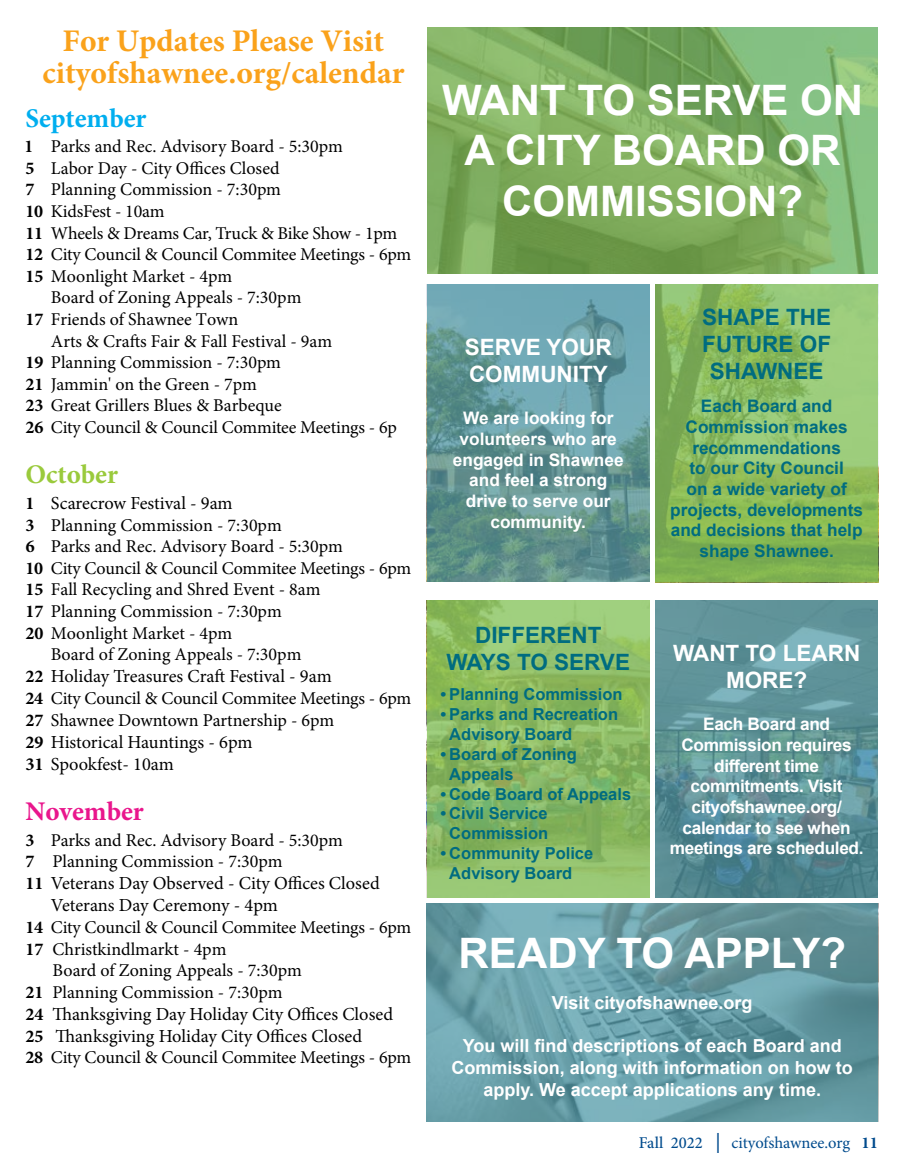
<style>
.page{position:relative;width:905px;height:1175px;background:#fff}
.page>*{position:absolute;margin:0;border:0;box-sizing:border-box;transform-origin:0 0}
.t1{font:700 42px/50.4px "Arial";color:#fff;text-align:center}
.t2{font:700 31.5px/31.5px "Minion Pro";color:#faa21b;text-align:center}
.t3{font:700 27px "Minion Pro";color:#00aeef}
.t4{font:700 27px "Minion Pro";color:#e9168c}
.t5{font:700 27px "Minion Pro";color:#9aca3c}
.t6{font:700 22.5px/27px "Arial";color:#006c80;text-align:center}
.t7{font:700 22.5px/27px "Arial";color:#fff}
.t8{font:18.3px/22px "Minion Pro";color:#000}
.t9{font:18px/21.6px "Minion Pro";color:#000}
.t10{font:700 18px/21.6px "Arial";color:#fff;text-align:center}
.t11{font:700 17.25px/20.7px "Arial";color:#006c80;text-align:center}
.t12{font:700 17.25px/20.7px "Arial";letter-spacing:-.02em;color:#fff;text-align:center}
.t13{font:700 17.25px/20.7px "Arial";color:#fff;text-align:center}
.t14{font:700 16.5px/19.8px "Arial";color:#006c80}
.t15{font:16.5px "Minion Pro";letter-spacing:-.005em;color:#004b8d}
.s1{font-weight:700}
.s2{font-weight:700;font-size:18px}
.s3{font-weight:500}
.s4{font-family:"Arial Narrow"}
</style>
<div class="page">
<svg style="left:427px;top:27px;width:451px;height:246px;background:#7eae63"></svg>
<svg style="left:655px;top:285px;width:223px;height:297px;background:#8cbc61"></svg>
<svg style="left:427px;top:284px;width:222px;height:297px;background:#65999b"></svg>
<svg style="left:427px;top:601px;width:222px;height:297px;background:#8cbb65"></svg>
<svg style="left:427px;top:903px;width:451px;height:218px;background:#679ca5"></svg>
<svg style="left:655px;top:601px;width:223px;height:297px;background:#5c9097"></svg>
<h2 class="t2" style="left:42px;top:25px;width:363px">For Updates Please Visit cityofshawnee.org/calendar</h2>
<h3 class="t3" style="left:25px;top:99px;width:123px">September</h3>
<p class="t9" style="left:25px;top:136px;width:319px"><span class="s1">1</span> Parks and Rec. Advisory Board - 5:30pm</p>
<p class="t9" style="left:25px;top:157px;width:256px"><span class="s1">5</span> Labor Day - City Offices Closed</p>
<p class="t9" style="left:25px;top:179px;width:257px"><span class="s1">7</span> Planning Commission - 7:30pm</p>
<p class="t9" style="left:25px;top:200px;width:141px"><span class="s1">10</span> KidsFest - 10am</p>
<p class="t9" style="left:25px;top:222px;width:373px"><span class="s1">11</span> Wheels &amp; Dreams Car, Truck &amp; Bike Show - 1pm</p>
<p class="t9" style="left:25px;top:244px;width:387px"><span class="s1">12</span> City Council &amp; Council Commitee Meetings - 6pm</p>
<p class="t9" style="left:25px;top:265px;width:208px"><span class="s1">15</span> Moonlight Market - 4pm</p>
<p class="t9" style="left:51px;top:287px;width:252px">Board of Zoning Appeals - 7:30pm</p>
<p class="t9" style="left:25px;top:308px;width:214px"><span class="s1">17</span> Friends of Shawnee Town</p>
<p class="t9" style="left:51px;top:330px;width:283px">Arts &amp; Crafts Fair &amp; Fall Festival - 9am</p>
<p class="t9" style="left:25px;top:352px;width:257px"><span class="s1">19</span> Planning Commission - 7:30pm</p>
<p class="t9" style="left:25px;top:373px;width:233px"><span class="s1">21</span> Jammin' on the Green - 7pm</p>
<p class="t9" style="left:25px;top:395px;width:258px"><span class="s1">23</span> Great Grillers Blues &amp; Barbeque</p>
<p class="t9" style="left:25px;top:416px;width:373px"><span class="s1">26</span> City Council &amp; Council Commitee Meetings - 6p</p>
<h3 class="t5" style="left:25px;top:456px;width:94px">October</h3>
<p class="t8" style="left:25px;top:492px;width:209px"><span class="s2">1</span> Scarecrow Festival - 9am</p>
<p class="t9" style="left:25px;top:514px;width:258px"><span class="s1">3</span> Planning Commission - 7:30pm</p>
<p class="t9" style="left:25px;top:536px;width:319px"><span class="s1">6</span> Parks and Rec. Advisory Board - 5:30pm</p>
<p class="t9" style="left:25px;top:557px;width:387px"><span class="s1">10</span> City Council &amp; Council Commitee Meetings - 6pm</p>
<p class="t9" style="left:25px;top:579px;width:296px"><span class="s1">15</span> Fall Recycling and Shred Event - 8am</p>
<p class="t9" style="left:25px;top:600px;width:258px"><span class="s1">17</span> Planning Commission - 7:30pm</p>
<p class="t9" style="left:25px;top:622px;width:208px"><span class="s1">20</span> Moonlight Market - 4pm</p>
<p class="t9" style="left:51px;top:644px;width:252px">Board of Zoning Appeals - 7:30pm</p>
<p class="t8" style="left:25px;top:665px;width:308px"><span class="s2">22</span> Holiday Treasures Craft Festival - 9am</p>
<p class="t9" style="left:25px;top:687px;width:387px"><span class="s1">24</span> City Council &amp; Council Commitee Meetings - 6pm<br><span class="s1">27</span> Shawnee Downtown Partnership - 6pm</p>
<p class="t8" style="left:25px;top:730px;width:228px"><span class="s2">29</span> Historical Hauntings - 6pm<br><span class="s1">31</span> Spookfest- 10am</p>
<h3 class="t4" style="left:25px;top:792px;width:120px">November</h3>
<p class="t9" style="left:25px;top:829px;width:319px"><span class="s1">3</span> Parks and Rec. Advisory Board - 5:30pm<br><span class="s1">7</span> Planning Commission - 7:30pm</p>
<p class="t8" style="left:51px;top:872px;width:330px;text-indent:-25px"><span class="s2">11</span> Veterans Day Observed - City Offices Closed<br>Veterans Day Ceremony - 4pm</p>
<p class="t9" style="left:25px;top:916px;width:387px"><span class="s1">14</span> City Council &amp; Council Commitee Meetings - 6pm</p>
<p class="t9" style="left:25px;top:938px;width:202px"><span class="s1">17</span> Christkindlmarkt - 4pm</p>
<p class="t9" style="left:52px;top:959px;width:251px">Board of Zoning Appeals - 7:30pm</p>
<p class="t9" style="left:25px;top:981px;width:258px"><span class="s1">21</span> Planning Commission - 7:30pm</p>
<p class="t8" style="left:25px;top:1003px;width:369px"><span class="s2">24</span> Thanksgiving Day Holiday City Offices Closed<br><span class="s2">25</span> Thanksgiving Holiday City Offices Closed</p>
<p class="t9" style="left:25px;top:1047px;width:387px"><span class="s1">28</span> City Council &amp; Council Commitee Meetings - 6pm</p>
<h1 class="t1" style="left:442px;top:75px;width:422px">WANT TO SERVE ON<br>A CITY BOARD OR<br>COMMISSION?</h1>
<p class="t7" style="left:465px;top:334px;width:148px">SERVE YOUR<br>COMMUNITY</p>
<p class="t13" style="left:453px;top:408px;width:172px">We are looking for volunteers who are engaged in Shawnee and feel a strong drive to serve our community.</p>
<p class="t6" style="left:446px;top:622px;width:185px">DIFFERENT<br>WAYS TO SERVE</p>
<p class="t14" style="left:440px;top:685px;width:184px">• Planning Commission</p>
<p class="t14" style="left:449px;top:704px;width:170px;text-indent:-9px">• Parks and Recreation<br>Advisory Board</p>
<p class="t14" style="left:449px;top:744px;width:129px;text-indent:-9px">• Board of Zoning<br>Appeals</p>
<p class="t14" style="left:440px;top:784px;width:192px">• Code Board of Appeals</p>
<p class="t14" style="left:440px;top:803px;width:110px;text-align:center">• Civil Service<br>Commission</p>
<p class="t14" style="left:449px;top:843px;width:145px;text-indent:-9px">• Community Police<br>Advisory Board</p>
<p class="t6" style="left:702px;top:304px;width:130px">SHAPE THE<br>FUTURE OF<br>SHAWNEE</p>
<p class="t11" style="left:670px;top:396px;width:194px">Each Board and<br>Commission makes recommendations<br>to our City Council<br>on a wide variety of projects, developments and decisions that help shape Shawnee.</p>
<p class="t7" style="left:673px;top:639px;width:189px;text-align:center">WANT TO LEARN<br>MORE?</p>
<p class="t12" style="left:669px;top:714px;width:195px">Each Board and<br>Commission requires different time commitments. Visit cityofshawnee.org/ calendar to see when meetings are scheduled.</p>
<h1 class="t1" style="left:458px;top:928px;width:389px">READY TO APPLY?</h1>
<p class="t10" style="left:552px;top:992px;width:202px">Visit cityofshawnee.org</p>
<p class="t10" style="left:451px;top:1035px;width:403px">You will find descriptions of each Board and<br>Commission, along with information on how to apply. We accept applications any time.</p>
<p class="t15" style="left:638px;top:1131px;width:241px"><span class="s3">Fall 2022</span> <span class="s4">│</span> cityofshawnee.org <span class="s1">11</span></p>
</div>
